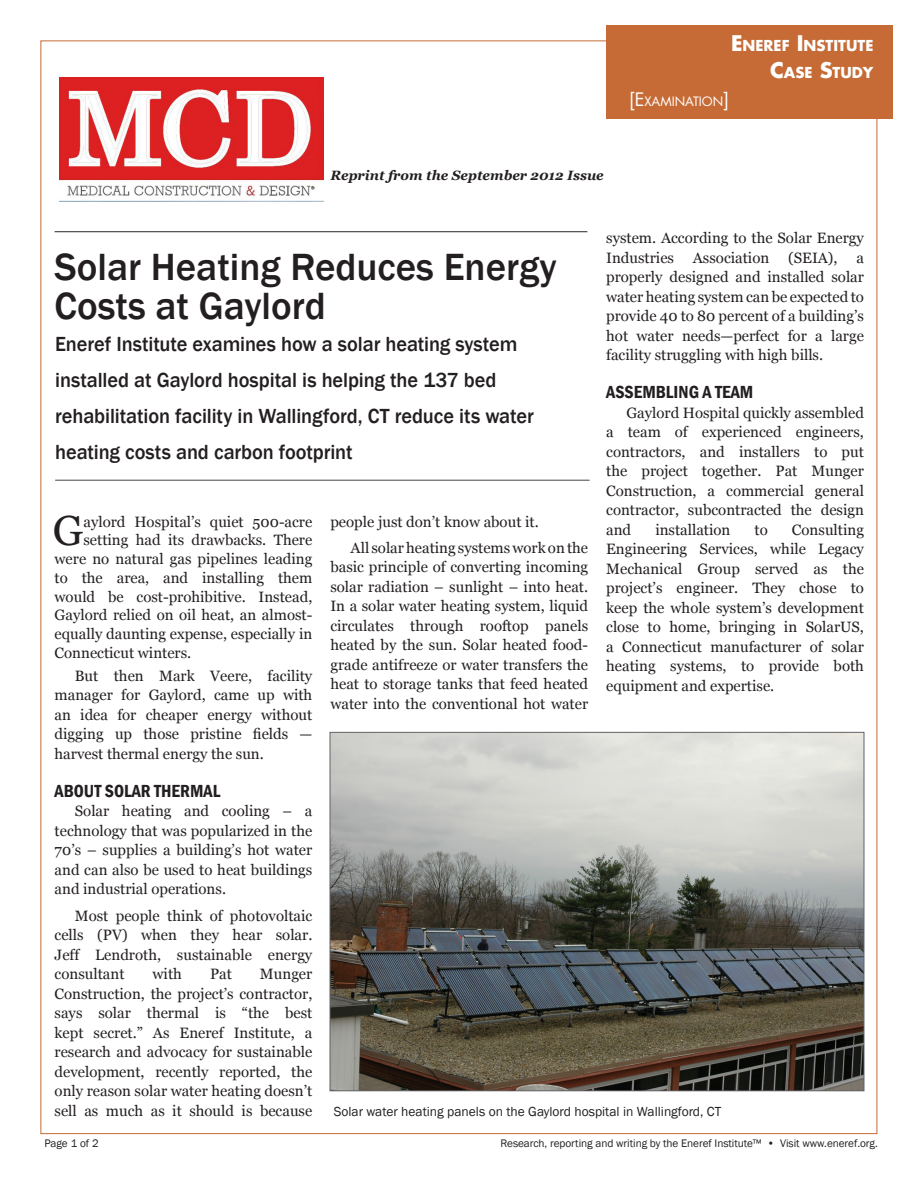
<style>
.page{position:relative;width:918px;height:1188px;background:#fff}
.page>*{position:absolute;margin:0;border:0;box-sizing:border-box;transform-origin:0 0}
.Body_copy_1{font:42px "Georgia";color:#231f20}
.Heading_1{font:500 39px/39px "Franklin Gothic";color:#231f20}
.Subhead{font:500 21px/36px "Franklin Gothic";letter-spacing:-.005em;color:#231f20}
.Section_Head{font:600 condensed 18px "Franklin Gothic";color:#231f20}
.Body_copy_2{font:15px/19.5px "Georgia";color:#231f20;text-align:justify}
.Body_copy_1-2{font:15px "Georgia";color:#231f20}
.t1{font:700 14.7px "Futura";color:#fff}
.t2{font:13.5px "Franklin Gothic";color:#231f20}
.Permission_line{font:italic 700 13.5px "Georgia";color:#231f20}
.t3{font:12.6px "Futura";color:#fff}
.Copyright{font:11.25px "Franklin Gothic";letter-spacing:-.005em;color:#231f20}
.Page_number{font:11.25px "Franklin Gothic";letter-spacing:-.005em;color:#231f20}
.s1{font-size:21px}
.s2{font-size:18px}
</style>
<div class="page">
<div style="left:606px;top:26px;width:287px;height:93px;background:#c66b35"></div>
<hr style="left:55px;top:480px;width:535px;height:1px;background:#57585a">
<hr style="left:55px;top:231px;width:532px;height:1px;background:#3e3e3f">
<img style="left:59px;top:78px;width:265px;height:124px">
<img style="left:332px;top:734px;width:530px;height:355px">
<p class="t1" style="left:731px;top:35px;width:142px"><span class="s1">E</span>NEREF <span class="s1">I</span>NSTITUTE</p>
<p class="t1" style="left:770px;top:63px;width:105px"><span class="s1">C</span>ASE <span class="s1">S</span>TUDY</p>
<p class="Permission_line" style="left:330px;top:166px;width:275px">Reprint from the September 2012 Issue</p>
<p class="t3" style="left:629px;top:94px;width:101px"><span class="s2">[E</span>XAMINATION<span class="s2">]</span></p>
<p class="Body_copy_2" style="left:606px;top:229px;width:259px">system. According to the Solar Energy<br>Industries</p>
<p class="Body_copy_2" style="left:693px;top:248px;width:78px">Association</p>
<p class="Body_copy_2" style="left:788px;top:248px;width:51px">(SEIA),</p>
<p class="Heading_1" style="left:55px;top:247px;width:504px">Solar Heating Reduces Energy<br>Costs at Gaylord</p>
<p class="Body_copy_2" style="left:606px;top:248px;width:259px;text-indent:250px">a properly designed and installed solar water heating system can be expected to provide 40 to 80 percent of a building’s hot water needs—perfect for a large facility struggling with high bills.</p>
<p class="Section_Head" style="left:606px;top:380px;width:149px">ASSEMBLING A TEAM</p>
<p class="Body_copy_2" style="left:606px;top:403px;width:259px;text-indent:20px">Gaylord Hospital quickly assembled a team of experienced engineers, contractors, and installers to put the project together. Pat Munger Construction, a commercial general contractor, subcontracted the design and</p>
<p class="Subhead" style="left:55px;top:327px;width:480px">Eneref Institute examines how a solar heating system installed at Gaylord hospital is helping the 137 bed rehabilitation facility in Wallingford, CT reduce its water heating costs and carbon footprint</p>
<p class="Body_copy_1" style="left:53px;top:505px;width:32px">G</p>
<p class="Body_copy_1-2" style="left:83px;top:512px;width:230px">aylord Hospital’s quiet 500-acre</p>
<p class="Body_copy_2" style="left:330px;top:512px;width:210px">people just don’t know about it.</p>
<p class="Body_copy_2" style="left:330px;top:538px;width:259px;text-indent:20px">All solar heating systems work on the basic principle of converting incoming solar radiation – sunlight – into heat.<br>In a solar water heating system, liquid circulates through rooftop panels heated by the sun. Solar heated food&shy;grade antifreeze or water transfers the heat to storage tanks that feed heated water into the conventional hot water</p>
<p class="Body_copy_2" style="left:606px;top:520px;width:259px;text-indent:186px">Consulting Engineering Services, while Legacy Mechanical Group served as the project’s engineer. They chose to keep the whole system’s development close to home, bringing in SolarUS, a Connecticut manufacturer of solar heating systems, to provide both equipment and expertise.</p>
<p class="Body_copy_2" style="left:655px;top:520px;width:77px">installation</p>
<p class="Body_copy_2" style="left:755px;top:520px;width:15px">to</p>
<p class="Body_copy_1-2" style="left:83px;top:531px;width:230px">setting had its drawbacks. There</p>
<p class="Body_copy_1-2" style="left:55px;top:550px;width:259px">were no natural gas pipelines leading</p>
<p class="Body_copy_1-2" style="left:55px;top:569px;width:259px">to the area, and installing them</p>
<p class="Body_copy_1-2" style="left:55px;top:587px;width:259px">would be cost-prohibitive. Instead,</p>
<p class="Body_copy_1-2" style="left:55px;top:606px;width:259px">Gaylord relied on oil heat, an almost-</p>
<p class="Body_copy_1-2" style="left:55px;top:625px;width:259px">equally daunting expense, especially in</p>
<p class="Body_copy_1-2" style="left:55px;top:644px;width:138px">Connecticut winters.</p>
<p class="Body_copy_2" style="left:55px;top:666px;width:259px;text-indent:20px">But then Mark Veere, facility manager for Gaylord, came up with an idea for cheaper energy without digging up those pristine fields — harvest thermal energy the sun.</p>
<p class="Section_Head" style="left:55px;top:779px;width:167px">ABOUT SOLAR THERMAL</p>
<p class="Body_copy_2" style="left:55px;top:802px;width:259px;text-indent:20px">Solar heating and cooling – a technology that was popularized in the 70’s – supplies a building’s hot water and can also be used to heat buildings and industrial operations.</p>
<p class="Body_copy_2" style="left:55px;top:906px;width:259px;text-indent:20px">Most people think of photovoltaic cells (PV) when they hear solar.<br>Jeff Lendroth, sustainable energy consultant</p>
<p class="Body_copy_2" style="left:153px;top:964px;width:31px">with</p>
<p class="Body_copy_2" style="left:210px;top:964px;width:23px">Pat</p>
<p class="Body_copy_2" style="left:55px;top:964px;width:259px;text-indent:205px">Munger Construction, the project’s contractor, says solar thermal is “the best kept secret.” As Eneref Institute, a research and advocacy for sustainable development, recently reported, the only reason solar water heating doesn’t sell as much as it should is because</p>
<p class="t2" style="left:334px;top:1103px;width:389px">Solar water heating panels on the Gaylord hospital in Wallingford, CT</p>
<p class="Page_number" style="left:44px;top:1136px;width:56px">Page 1 of 2</p>
<p class="Copyright" style="left:501px;top:1136px;width:379px">Research, reporting and writing by the Eneref Institute™ • Visit www.eneref.org.</p>
</div>
